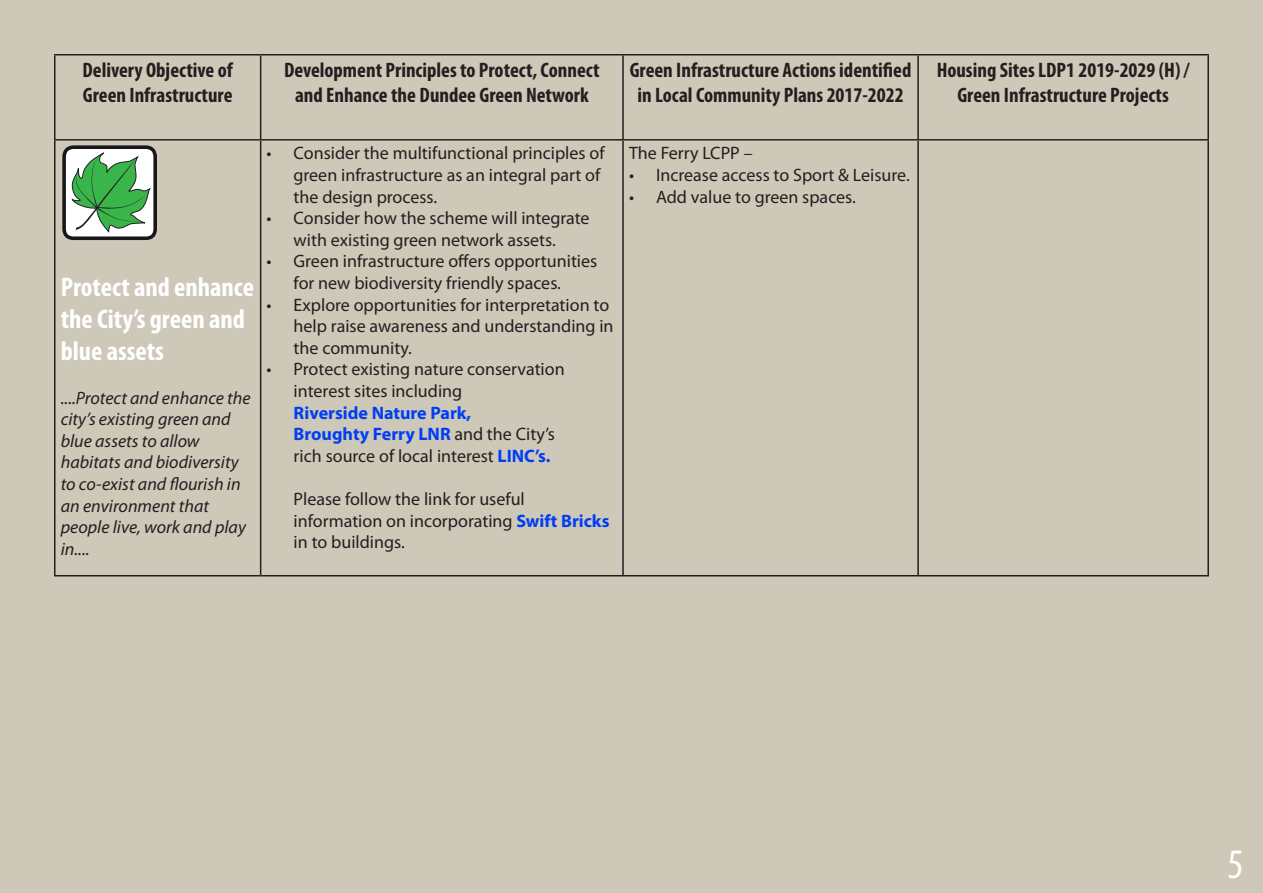
<style>
.page{position:relative;width:1263px;height:893px;background:#cec8b8}
.page>*{position:absolute;margin:0;border:0;box-sizing:border-box;transform-origin:0 0}
.t1{font:condensed 42px "Myriad Pro";color:#fff}
.t2{font:700 condensed 27px/32.4px "Myriad Pro";color:#fff}
.t3{font:700 condensed 21px/25.2px "Myriad Pro";color:#231f20;text-align:center}
.t4{font:18px/21.6px "Myriad Pro";color:#231f20}
.t5{font:italic 18px/21.6px "Myriad Pro";color:#231f20}
.t6{font:700 18px "Myriad Pro";color:#003ef4}
.s1{font-weight:400;color:#231f20}
.s2{font-weight:700;color:#003ef4}
</style>
<div class="page">
<hr style="left:54px;top:54px;width:207px;height:2px;background:#231f20">
<hr style="left:54px;top:56px;width:2px;height:83px;background:#231f20">
<hr style="left:261px;top:54px;width:362px;height:2px;background:#231f20">
<hr style="left:260px;top:56px;width:1px;height:83px;background:#231f20">
<hr style="left:623px;top:54px;width:295px;height:2px;background:#231f20">
<hr style="left:622px;top:56px;width:2px;height:83px;background:#231f20">
<hr style="left:918px;top:54px;width:291px;height:2px;background:#231f20">
<hr style="left:917px;top:56px;width:2px;height:83px;background:#231f20">
<hr style="left:1207px;top:56px;width:2px;height:83px;background:#231f20">
<hr style="left:54px;top:139px;width:207px;height:2px;background:#231f20">
<hr style="left:54px;top:141px;width:2px;height:434px;background:#231f20">
<hr style="left:261px;top:139px;width:362px;height:2px;background:#231f20">
<hr style="left:260px;top:141px;width:1px;height:434px;background:#231f20">
<hr style="left:623px;top:139px;width:295px;height:2px;background:#231f20">
<hr style="left:622px;top:141px;width:2px;height:434px;background:#231f20">
<hr style="left:918px;top:139px;width:291px;height:2px;background:#231f20">
<hr style="left:917px;top:141px;width:2px;height:434px;background:#231f20">
<hr style="left:1207px;top:141px;width:2px;height:434px;background:#231f20">
<hr style="left:54px;top:575px;width:207px;height:1px;background:#231f20">
<hr style="left:261px;top:575px;width:362px;height:1px;background:#231f20">
<hr style="left:623px;top:575px;width:295px;height:1px;background:#231f20">
<hr style="left:918px;top:575px;width:291px;height:1px;background:#231f20">
<div style="left:64px;top:147px;width:91px;height:91px;background:#fff;border-radius:10px"></div>
<div style="left:62px;top:145px;width:95px;height:95px;border:4px solid #19161a;border-radius:10px"></div>
<svg style="left:71px;top:153px;width:79px;height:79px"></svg>
<p class="t3" style="left:83px;top:56px;width:152px">Delivery Objective of</p>
<p class="t3" style="left:83px;top:82px;width:151px">Green Infrastructure</p>
<p class="t3" style="left:284px;top:56px;width:317px">Development Principles to Protect, Connect</p>
<p class="t3" style="left:295px;top:82px;width:295px">and Enhance the Dundee Green Network</p>
<p class="t2" style="left:61px;top:270px;width:195px">Protect and enhance the City’s green and blue assets</p>
<p class="t5" style="left:61px;top:387px;width:191px">....Protect and enhance the city’s existing green and blue assets to allow</p>
<p class="t5" style="left:61px;top:451px;width:181px;text-align:justify">habitats and biodiversity to co-exist and flourish in an environment that</p>
<p class="t5" style="left:61px;top:516px;width:187px">people live, work and play in....</p>
<p class="t4" style="left:294px;top:142px;width:312px;text-indent:-27px">• Consider the multifunctional principles of green infrastructure as an integral part of the design process.</p>
<p class="t4" style="left:267px;top:207px;width:324px;text-align:center">• Consider how the scheme will integrate with existing green network assets.</p>
<p class="t4" style="left:267px;top:250px;width:332px;text-align:center">• Green infrastructure offers opportunities for new biodiversity friendly spaces.</p>
<p class="t4" style="left:294px;top:293px;width:321px;text-indent:-27px">• Explore opportunities for interpretation to help raise awareness and understanding in the community.</p>
<p class="t4" style="left:267px;top:358px;width:300px">• Protect existing nature conservation</p>
<p class="t4" style="left:294px;top:380px;width:170px">interest sites including</p>
<p class="t6" style="left:294px;top:401px;width:179px">Riverside Nature Park,</p>
<p class="t6" style="left:294px;top:422px;width:263px">Broughty Ferry LNR <span class="s1">and the City’s</span></p>
<p class="t4" style="left:294px;top:445px;width:258px">rich source of local interest <span class="s2">LINC’s.</span></p>
<p class="t4" style="left:294px;top:488px;width:233px">Please follow the link for useful</p>
<p class="t4" style="left:294px;top:509px;width:317px">information on incorporating <span class="s2">Swift Bricks </span>in to buildings.</p>
<p class="t3" style="left:630px;top:56px;width:283px">Green Infrastructure Actions identified in Local Community Plans 2017-2022</p>
<p class="t3" style="left:937px;top:56px;width:254px">Housing Sites LDP1 2019-2029 (H) /</p>
<p class="t3" style="left:957px;top:82px;width:213px">Green Infrastructure Projects</p>
<p class="t4" style="left:629px;top:142px;width:125px">The Ferry LCPP –</p>
<p class="t4" style="left:629px;top:164px;width:282px">• Increase access to Sport &amp; Leisure.</p>
<p class="t4" style="left:629px;top:185px;width:228px">• Add value to green spaces.</p>
<p class="t1" style="left:1227px;top:839px;width:18px">5</p>
</div>
